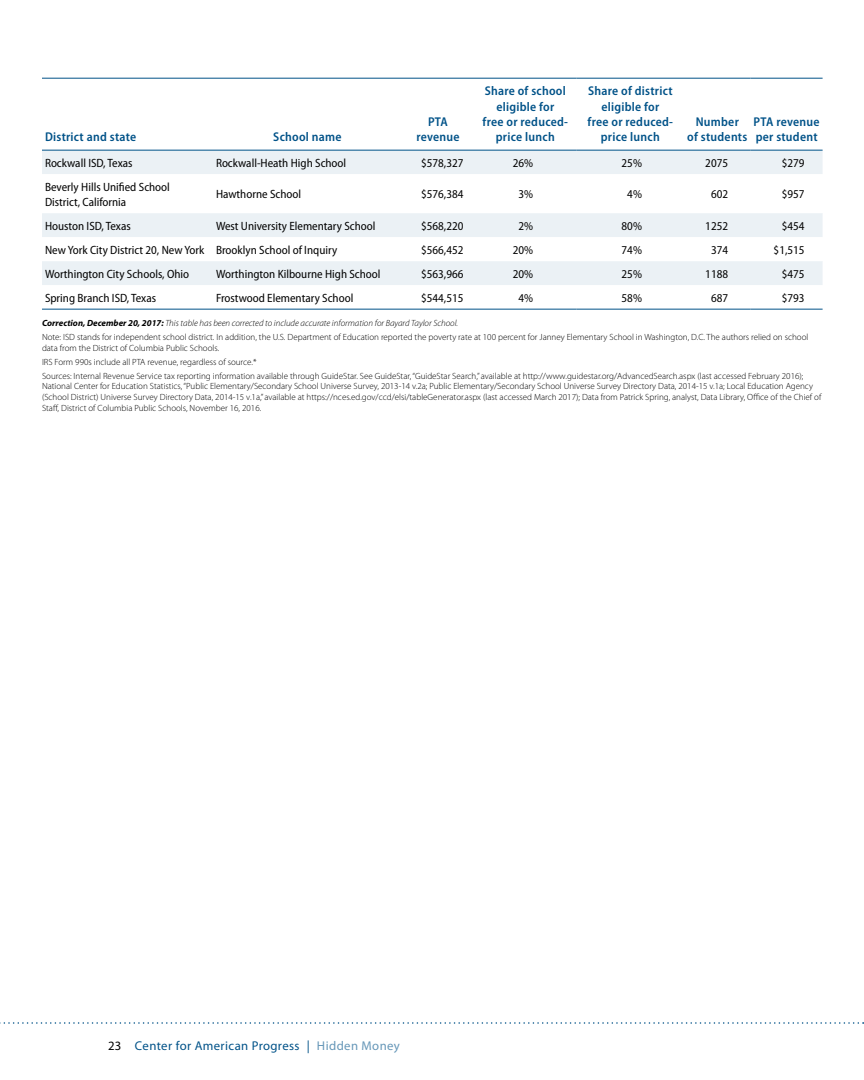
<style>
.page{position:relative;width:864px;height:1080px;background:#fff}
.page>*{position:absolute;margin:0;border:0;box-sizing:border-box;transform-origin:0 0}
.t1{font:600 semi-condensed 12.75px/15.3px "Myriad Pro";letter-spacing:.02em;color:#005288;text-align:center}
.t2{font:12.75px "Myriad Pro";letter-spacing:.03em;color:#005288}
.t3{font:semi-condensed 12px/15px "Myriad Pro";color:#000}
.t4{font:300 9px/13.8px "Myriad Pro";color:#000}
.s1{font-weight:700;font-style:italic}
.s2{font-style:italic}
.s3{color:#000}
.s4{color:#6697b8}
</style>
<div class="page">
<svg style="left:0;top:1022px;width:864px;height:2px"></svg>
<div style="left:42px;top:151px;width:781px;height:23px;background:#ebf1f5"></div>
<svg style="left:42px;top:213px;width:781px;height:96px;fill:#eff4f7"></svg>
<hr style="left:42px;top:78px;width:171px;height:1px;background:#005288">
<hr style="left:213px;top:78px;width:189px;height:1px;background:#005288">
<hr style="left:402px;top:78px;width:72px;height:1px;background:#005288">
<hr style="left:474px;top:78px;width:103px;height:1px;background:#005288">
<hr style="left:577px;top:78px;width:107px;height:1px;background:#005288">
<hr style="left:684px;top:78px;width:67px;height:1px;background:#005288">
<hr style="left:751px;top:78px;width:72px;height:1px;background:#005288">
<hr style="left:42px;top:150px;width:171px;height:1px;background:#005288">
<hr style="left:213px;top:150px;width:189px;height:1px;background:#005288">
<hr style="left:402px;top:150px;width:72px;height:1px;background:#005288">
<hr style="left:474px;top:150px;width:103px;height:1px;background:#005288">
<hr style="left:577px;top:150px;width:107px;height:1px;background:#005288">
<hr style="left:684px;top:150px;width:67px;height:1px;background:#005288">
<hr style="left:751px;top:150px;width:72px;height:1px;background:#005288">
<hr style="left:42px;top:309px;width:171px;height:1px;background:#005288">
<hr style="left:213px;top:309px;width:189px;height:1px;background:#005288">
<hr style="left:402px;top:309px;width:72px;height:1px;background:#005288">
<hr style="left:474px;top:309px;width:103px;height:1px;background:#005288">
<hr style="left:577px;top:309px;width:107px;height:1px;background:#005288">
<hr style="left:684px;top:309px;width:67px;height:1px;background:#005288">
<hr style="left:751px;top:309px;width:72px;height:1px;background:#005288">
<h1 class="t1" style="left:45px;top:129px;width:93px">District and state</h1>
<h1 class="t1" style="left:273px;top:129px;width:70px">School name</h1>
<h1 class="t1" style="left:416px;top:114px;width:45px">PTA revenue</h1>
<h1 class="t1" style="left:483px;top:84px;width:87px">Share of school eligible for<br>free or reduced&shy;price lunch</h1>
<h1 class="t1" style="left:588px;top:84px;width:87px">Share of district eligible for<br>free or reduced&shy;price lunch</h1>
<h1 class="t1" style="left:687px;top:114px;width:62px">Number<br>of students</h1>
<h1 class="t1" style="left:754px;top:114px;width:67px;text-align:left">PTA revenue per student</h1>
<h2 class="t3" style="left:45px;top:155px;width:89px">Rockwall ISD, Texas</h2>
<h2 class="t3" style="left:216px;top:155px;width:132px">Rockwall-Heath High School</h2>
<h2 class="t3" style="left:421px;top:155px;width:44px">$578,327</h2>
<h2 class="t3" style="left:513px;top:155px;width:22px">26%</h2>
<h2 class="t3" style="left:622px;top:155px;width:22px">25%</h2>
<h2 class="t3" style="left:705px;top:155px;width:24px">2075</h2>
<h2 class="t3" style="left:782px;top:155px;width:24px">$279</h2>
<h2 class="t3" style="left:45px;top:179px;width:126px">Beverly Hills Unified School<br>District, California</h2>
<h2 class="t3" style="left:216px;top:187px;width:87px">Hawthorne School</h2>
<h2 class="t3" style="left:421px;top:187px;width:44px">$576,384</h2>
<h2 class="t3" style="left:518px;top:187px;width:16px">3%</h2>
<h2 class="t3" style="left:627px;top:187px;width:16px">4%</h2>
<h2 class="t3" style="left:711px;top:187px;width:19px">602</h2>
<h2 class="t3" style="left:782px;top:187px;width:24px">$957</h2>
<h2 class="t3" style="left:45px;top:218px;width:87px">Houston ISD, Texas</h2>
<h2 class="t3" style="left:216px;top:218px;width:161px">West University Elementary School</h2>
<h2 class="t3" style="left:421px;top:218px;width:44px">$568,220</h2>
<h2 class="t3" style="left:518px;top:218px;width:16px">2%</h2>
<h2 class="t3" style="left:622px;top:218px;width:22px">80%</h2>
<h2 class="t3" style="left:705px;top:218px;width:24px">1252</h2>
<h2 class="t3" style="left:782px;top:218px;width:24px">$454</h2>
<h2 class="t3" style="left:45px;top:242px;width:294px">New York City District 20, New York Brooklyn School of Inquiry</h2>
<h2 class="t3" style="left:421px;top:242px;width:44px">$566,452</h2>
<h2 class="t3" style="left:513px;top:242px;width:22px">20%</h2>
<h2 class="t3" style="left:622px;top:242px;width:22px">74%</h2>
<h2 class="t3" style="left:711px;top:242px;width:19px">374</h2>
<h2 class="t3" style="left:774px;top:242px;width:32px">$1,515</h2>
<h2 class="t3" style="left:45px;top:266px;width:146px">Worthington City Schools, Ohio</h2>
<h2 class="t3" style="left:216px;top:266px;width:166px">Worthington Kilbourne High School</h2>
<h2 class="t3" style="left:421px;top:266px;width:44px">$563,966</h2>
<h2 class="t3" style="left:513px;top:266px;width:22px">20%</h2>
<h2 class="t3" style="left:622px;top:266px;width:22px">25%</h2>
<h2 class="t3" style="left:705px;top:266px;width:24px">1188</h2>
<h2 class="t3" style="left:782px;top:266px;width:24px">$475</h2>
<h2 class="t3" style="left:45px;top:290px;width:113px">Spring Branch ISD, Texas</h2>
<h2 class="t3" style="left:216px;top:290px;width:139px">Frostwood Elementary School</h2>
<h2 class="t3" style="left:421px;top:290px;width:44px">$544,515</h2>
<h2 class="t3" style="left:518px;top:290px;width:16px">4%</h2>
<h2 class="t3" style="left:622px;top:290px;width:22px">58%</h2>
<h2 class="t3" style="left:711px;top:290px;width:19px">687</h2>
<h2 class="t3" style="left:782px;top:290px;width:24px">$793</h2>
<p class="t4" style="left:42px;top:316px;width:768px"><span class="s1">Correction, December 20, 2017:</span> <span class="s2">This table has been corrected to include accurate information for Bayard Taylor School.<br></span>Note: ISD stands for independent school district. In addition, the U.S. Department of Education reported the poverty rate at 100 percent for Janney Elementary School in Washington, D.C. The authors relied on school</p>
<p class="t4" style="left:42px;top:341px;width:763px">data from the District of Columbia Public Schools.<br>IRS Form 990s include all PTA revenue, regardless of source.*<br>Sources: Internal Revenue Service tax reporting information available through GuideStar. See GuideStar, “GuideStar Search,” available at http://www.guidestar.org/AdvancedSearch.aspx (last accessed February 2016);</p>
<p class="t4" style="left:42px;top:381px;width:781px;line-height:10.8px">National Center for Education Statistics, “Public Elementary/Secondary School Universe Survey, 2013-14 v.2a; Public Elementary/Secondary School Universe Survey Directory Data, 2014-15 v.1a; Local Education Agency (School District) Universe Survey Directory Data, 2014-15 v.1a,” available at https://nces.ed.gov/ccd/elsi/tableGenerator.aspx (last accessed March 2017); Data from Patrick Spring, analyst, Data Library, Office of the Chief of<br>Staff, District of Columbia Public Schools, November 16, 2016.</p>
<h1 class="t2" style="left:108px;top:1038px;width:293px"><span class="s3">23</span> Center for American Progress | <span class="s4">Hidden Money</span></h1>
</div>
